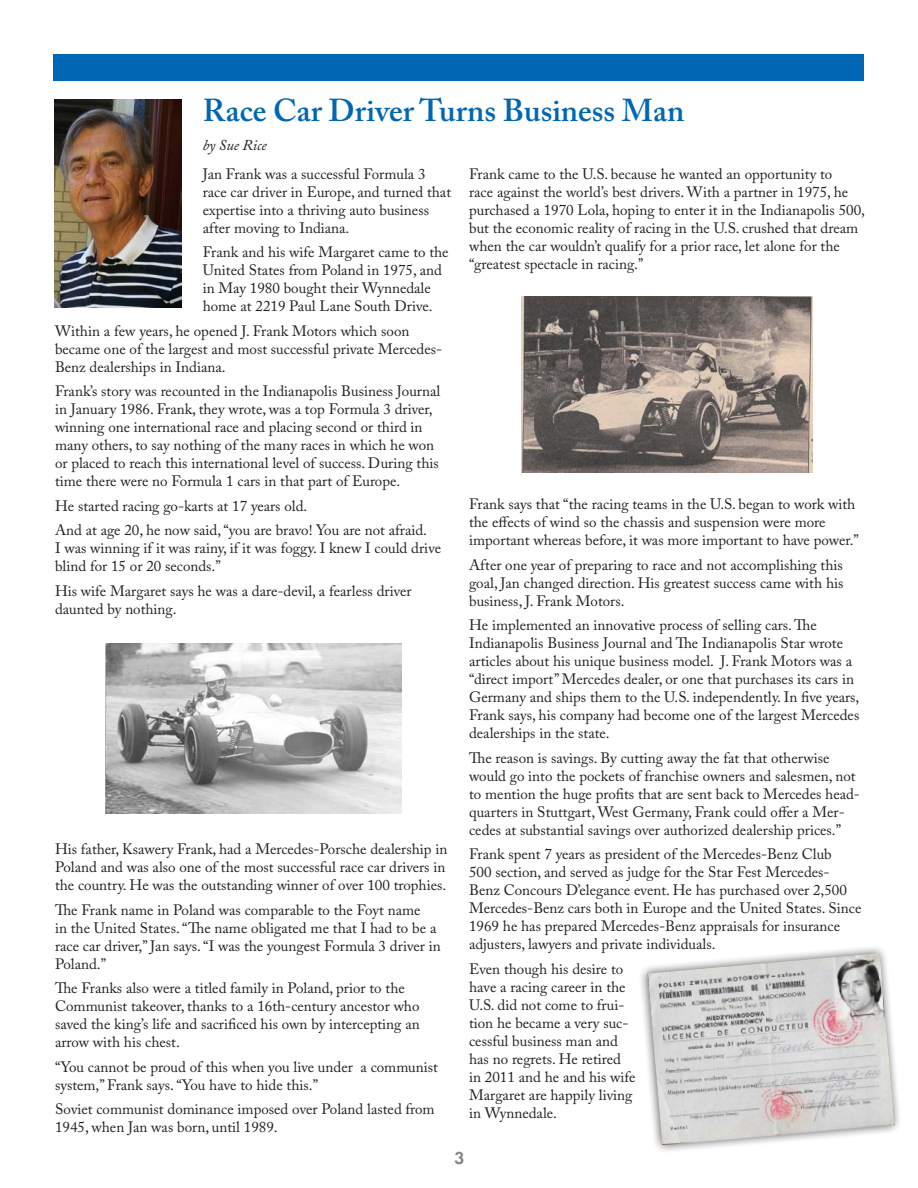
<style>
.page{position:relative;width:918px;height:1188px;background:#fff}
.page>*{position:absolute;margin:0;border:0;box-sizing:border-box;transform-origin:0 0}
.Head_1{font:600 31.5px "Adobe Caslon Pro";color:#0166b3}
.t1{font:600 18px "Futura T";color:#808285}
.Body_2{font:15px/18px "Adobe Caslon Pro";color:#231f20}
.Head_1-2{font:italic 15px "Adobe Caslon Pro";color:#231f20}
</style>
<div class="page">
<div style="left:54px;top:54px;width:810px;height:26px;background:#0166b3"></div>
<img style="left:55px;top:99px;width:126px;height:208px">
<img style="left:105px;top:644px;width:296px;height:170px">
<svg style="left:641px;top:947px;width:258px;height:204px"></svg>
<img style="left:647px;top:953px;width:248px;height:192px">
<img style="left:522px;top:297px;width:291px;height:176px">
<p class="Head_1" style="left:203px;top:92px;width:483px">Race Car Driver Turns Business Man</p>
<p class="Head_1-2" style="left:203px;top:136px;width:66px">by Sue Rice</p>
<p class="Body_2" style="left:203px;top:165px;width:250px">Jan Frank was a successful Formula 3 race car driver in Europe, and turned that expertise into a thriving auto business after moving to Indiana.</p>
<p class="Body_2" style="left:203px;top:243px;width:247px">Frank and his wife Margaret came to the United States from Poland in 1975, and in May 1980 bought their Wynnedale home at 2219 Paul Lane South Drive.</p>
<p class="Body_2" style="left:55px;top:322px;width:389px">Within a few years, he opened J. Frank Motors which soon became one of the largest and most successful private Mercedes-<br>Benz dealerships in Indiana.</p>
<p class="Body_2" style="left:55px;top:382px;width:387px">Frank’s story was recounted in the Indianapolis Business Journal in January 1986. Frank, they wrote, was a top Formula 3 driver, winning one international race and placing second or third in many others, to say nothing of the many races in which he won or placed to reach this international level of success. During this time there were no Formula 1 cars in that part of Europe.</p>
<p class="Body_2" style="left:55px;top:497px;width:254px">He started racing go-karts at 17 years old.</p>
<p class="Body_2" style="left:55px;top:521px;width:388px">And at age 20, he now said, “you are bravo! You are not afraid.<br>I was winning if it was rainy, if it was foggy. I knew I could drive blind for 15 or 20 seconds.”</p>
<p class="Body_2" style="left:55px;top:582px;width:358px">His wife Margaret says he was a dare-devil, a fearless driver daunted by nothing.</p>
<p class="Body_2" style="left:55px;top:840px;width:394px">His father, Ksawery Frank, had a Mercedes-Porsche dealership in<br>Poland and was also one of the most successful race car drivers in the country. He was the outstanding winner of over 100 trophies.</p>
<p class="Body_2" style="left:55px;top:901px;width:387px">The Frank name in Poland was comparable to the Foyt name<br>in the United States. “The name obligated me that I had to be a race car driver,” Jan says. “I was the youngest Formula 3 driver in Poland.”</p>
<p class="Body_2" style="left:55px;top:979px;width:366px">The Franks also were a titled family in Poland, prior to the Communist takeover, thanks to a 16th-century ancestor who saved the king’s life and sacrificed his own by intercepting an arrow with his chest.</p>
<p class="Body_2" style="left:55px;top:1057px;width:384px">“You cannot be proud of this when you live under a communist system,” Frank says. “You have to hide this.”</p>
<p class="Body_2" style="left:55px;top:1100px;width:381px">Soviet communist dominance imposed over Poland lasted from<br>1945, when Jan was born, until 1989.</p>
<p class="Body_2" style="left:469px;top:165px;width:397px">Frank came to the U.S. because he wanted an opportunity to<br>race against the world’s best drivers. With a partner in 1975, he purchased a 1970 Lola, hoping to enter it in the Indianapolis 500, but the economic reality of racing in the U.S. crushed that dream when the car wouldn’t qualify for a prior race, let alone for the “greatest spectacle in racing.’’</p>
<p class="Body_2" style="left:469px;top:495px;width:391px">Frank says that “the racing teams in the U.S. began to work with the effects of wind so the chassis and suspension were more important whereas before, it was more important to have power.”</p>
<p class="Body_2" style="left:469px;top:556px;width:376px;text-align:justify">After one year of preparing to race and not accomplishing this goal, Jan changed direction. His greatest success came with his business, J. Frank Motors.</p>
<p class="Body_2" style="left:469px;top:616px;width:392px">He implemented an innovative process of selling cars. The Indianapolis Business Journal and The Indianapolis Star wrote articles about his unique business model. J. Frank Motors was a “direct import” Mercedes dealer, or one that purchases its cars in Germany and ships them to the U.S. independently. In five years, Frank says, his company had become one of the largest Mercedes dealerships in the state.</p>
<p class="Body_2" style="left:469px;top:749px;width:392px">The reason is savings. By cutting away the fat that otherwise would go into the pockets of franchise owners and salesmen, not to mention the huge profits that are sent back to Mercedes head&shy;quarters in Stuttgart, West Germany, Frank could offer a Mer&shy;cedes at substantial savings over authorized dealership prices.”</p>
<p class="Body_2" style="left:469px;top:845px;width:394px">Frank spent 7 years as president of the Mercedes-Benz Club<br>500 section, and served as judge for the Star Fest Mercedes-Benz Concours D’elegance event. He has purchased over 2,500<br>Mercedes-Benz cars both in Europe and the United States. Since 1969 he has prepared Mercedes-Benz appraisals for insurance adjusters, lawyers and private individuals.</p>
<p class="Body_2" style="left:469px;top:960px;width:168px">Even though his desire to have a racing career in the<br>U.S. did not come to frui&shy;tion he became a very suc&shy;cessful business man and has no regrets. He retired in 2011 and he and his wife<br>Margaret are happily living in Wynnedale.</p>
<p class="t1" style="left:455px;top:1148px;width:12px">3</p>
</div>
